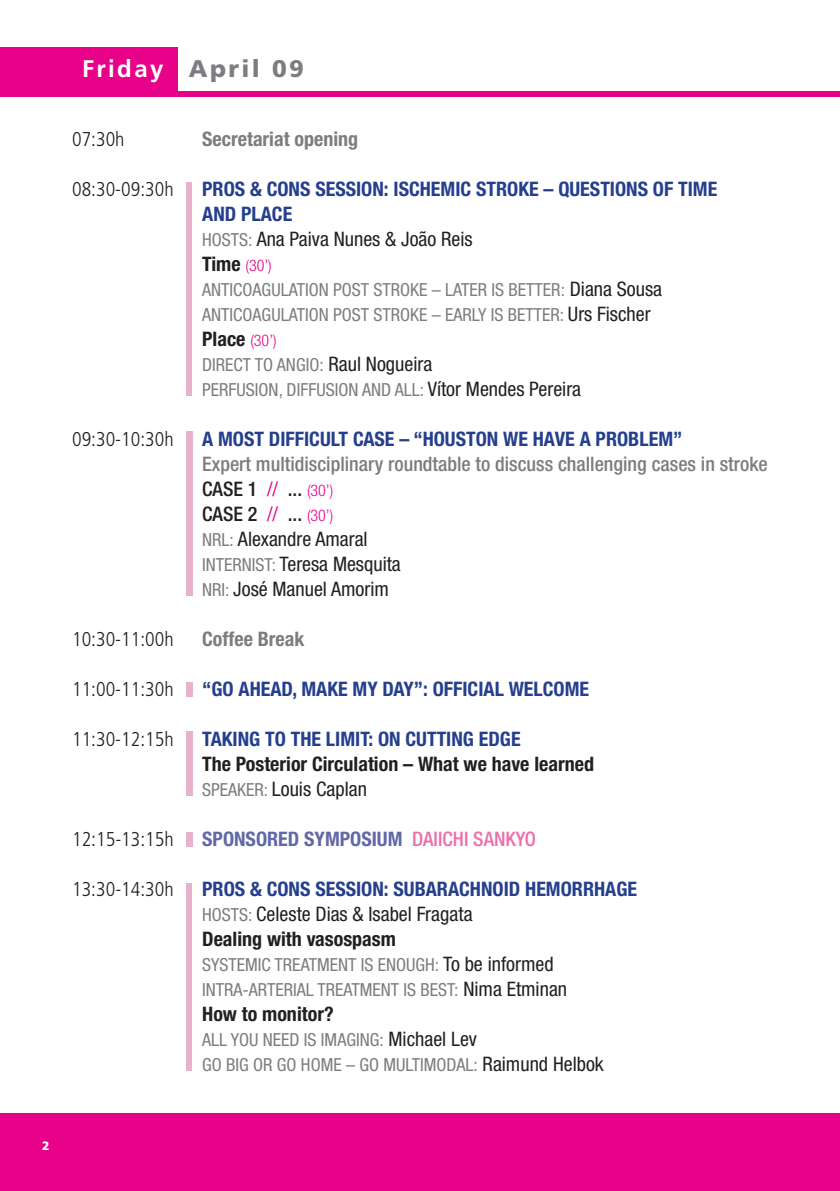
<style>
.page{position:relative;width:840px;height:1191px;background:#fff}
.page>*{position:absolute;margin:0;border:0;box-sizing:border-box;transform-origin:0 0}
.t1{font:900 24px "Frutiger LT Std";letter-spacing:.1em;color:#7c7d80}
.t2{font:700 condensed 20px/25px "Helvetica Neue";color:#253f8e}
.t3{font:500 condensed 20px/25px "Helvetica Neue";color:#7c7d80}
.t4{font:300 condensed 20px "Frutiger LT Std";color:#231f20}
.t5{font:700 condensed 20px/25px "Helvetica Neue";color:#231f20}
.t6{font:700 condensed 20px "Helvetica Neue";color:#6168a7}
.t7{font:700 condensed 20px "Helvetica Neue";color:#7c7d80}
.t8{font:condensed 18px/25px "Helvetica Neue";color:#7c7d80}
.t9{font:300 condensed 16px "Helvetica Neue";color:#e80289}
.t10{font:900 12px "Frutiger LT Std";color:#fff}
.s1{font-weight:700;color:#fff}
.s2{font-weight:400;font-size:18px;color:#7c7d80}
.s3{font-weight:400;color:#231f20}
.s4{font-weight:700;font-size:20px;color:#231f20}
.s5{font-size:20px;color:#231f20}
.s6{font-weight:300;font-size:16px;color:#e80289}
.s7{color:#231f20}
.s8{font-weight:400;color:#e80289}
.s9{font-weight:400;font-size:18px}
.s10{font-weight:400}
.s11{font-weight:500;color:#ed6fa9}
</style>
<div class="page">
<div style="left:0;top:1113px;width:839px;height:78px;background:#e80289"></div>
<div style="left:0;top:47px;width:177px;height:50px;background:#e80289"></div>
<div style="left:0;top:91px;width:839px;height:6px;background:#e80289"></div>
<div style="left:186px;top:182px;width:6px;height:213px;background:#e7b2cd"></div>
<div style="left:186px;top:731px;width:6px;height:64px;background:#e7b2cd"></div>
<div style="left:186px;top:683px;width:6px;height:14px;background:#e7b2cd"></div>
<div style="left:186px;top:883px;width:6px;height:187px;background:#e7b2cd"></div>
<div style="left:186px;top:431px;width:6px;height:164px;background:#e7b2cd"></div>
<div style="left:186px;top:832px;width:6px;height:14px;background:#e7b2cd"></div>
<h1 class="t1" style="left:82px;top:54px;width:223px"><span class="s1">Friday</span> April 09</h1>
<p class="t4" style="left:72px;top:128px;width:54px">07:30h</p>
<p class="t7" style="left:202px;top:127px;width:157px">Secretariat opening</p>
<p class="t4" style="left:72px;top:178px;width:103px">08:30-09:30h</p>
<p class="t2" style="left:202px;top:176px;width:516px">PROS &amp; CONS SESSION: ISCHEMIC STROKE – QUESTIONS OF TIME<br>AND PLACE<br><span class="s2">HOSTS:</span> <span class="s3">Ana Paiva Nunes &amp; João Reis</span></p>
<p class="t9" style="left:202px;top:256px;width:71px"><span class="s4">Time</span> (30’)</p>
<p class="t8" style="left:202px;top:277px;width:461px">ANTICOAGULATION POST STROKE – LATER IS BETTER: <span class="s5">Diana Sousa<br></span>ANTICOAGULATION POST STROKE – EARLY IS BETTER: <span class="s5">Urs Fischer</span></p>
<p class="t5" style="left:202px;top:326px;width:76px">Place <span class="s6">(30’)</span></p>
<p class="t8" style="left:202px;top:352px;width:380px">DIRECT TO ANGIO: <span class="s5">Raul Nogueira<br></span>PERFUSION, DIFFUSION AND ALL: <span class="s5">Vítor Mendes Pereira</span></p>
<p class="t4" style="left:72px;top:428px;width:103px">09:30-10:30h</p>
<p class="t2" style="left:202px;top:426px;width:481px">A MOST DIFFICULT CASE – “HOUSTON WE HAVE A PROBLEM”</p>
<p class="t3" style="left:202px;top:451px;width:567px">Expert multidisciplinary roundtable to discuss challenging cases in stroke<br><span class="s7">CASE 1</span> <span class="s8">//</span> <span class="s7">...</span> <span class="s6">(30’)<br></span><span class="s7">CASE 2</span> <span class="s8">//</span> <span class="s7">...</span> <span class="s6">(30’)<br></span><span class="s9">NRL:</span> <span class="s3">Alexandre Amaral<br></span><span class="s9">INTERNIST:</span> <span class="s3">Teresa Mesquita<br></span><span class="s9">NRI:</span> <span class="s3">José Manuel Amorim</span></p>
<p class="t4" style="left:72px;top:628px;width:103px">10:30-11:00h</p>
<p class="t7" style="left:202px;top:627px;width:104px">Coffee Break</p>
<p class="t4" style="left:72px;top:678px;width:103px">11:00-11:30h</p>
<p class="t2" style="left:202px;top:676px;width:388px">“GO AHEAD, MAKE MY DAY”: OFFICIAL WELCOME</p>
<p class="t4" style="left:72px;top:728px;width:103px">11:30-12:15h</p>
<p class="t2" style="left:202px;top:726px;width:320px">TAKING TO THE LIMIT: ON CUTTING EDGE</p>
<p class="t5" style="left:202px;top:751px;width:393px">The Posterior Circulation – What we have learned<br><span class="s2">SPEAKER:</span> <span class="s10">Louis Caplan</span></p>
<p class="t4" style="left:72px;top:828px;width:103px">12:15-13:15h</p>
<p class="t6" style="left:202px;top:827px;width:335px">SPONSORED SYMPOSIUM <span class="s11">DAIICHI SANKYO</span></p>
<p class="t4" style="left:72px;top:878px;width:103px">13:30-14:30h</p>
<p class="t2" style="left:202px;top:876px;width:436px">PROS &amp; CONS SESSION: SUBARACHNOID HEMORRHAGE<br><span class="s2">HOSTS:</span> <span class="s3">Celeste Dias &amp; Isabel Fragata<br></span><span class="s7">Dealing with vasospasm</span></p>
<p class="t8" style="left:202px;top:952px;width:366px">SYSTEMIC TREATMENT IS ENOUGH: <span class="s5">To be informed<br></span>INTRA-ARTERIAL TREATMENT IS BEST: <span class="s5">Nima Etminan</span></p>
<p class="t5" style="left:202px;top:1001px;width:133px">How to monitor?</p>
<p class="t8" style="left:202px;top:1027px;width:403px">ALL YOU NEED IS IMAGING: <span class="s5">Michael Lev<br></span>GO BIG OR GO HOME – GO MULTIMODAL: <span class="s5">Raimund Helbok</span></p>
<p class="t10" style="left:42px;top:1138px;width:9px">2</p>
</div>
